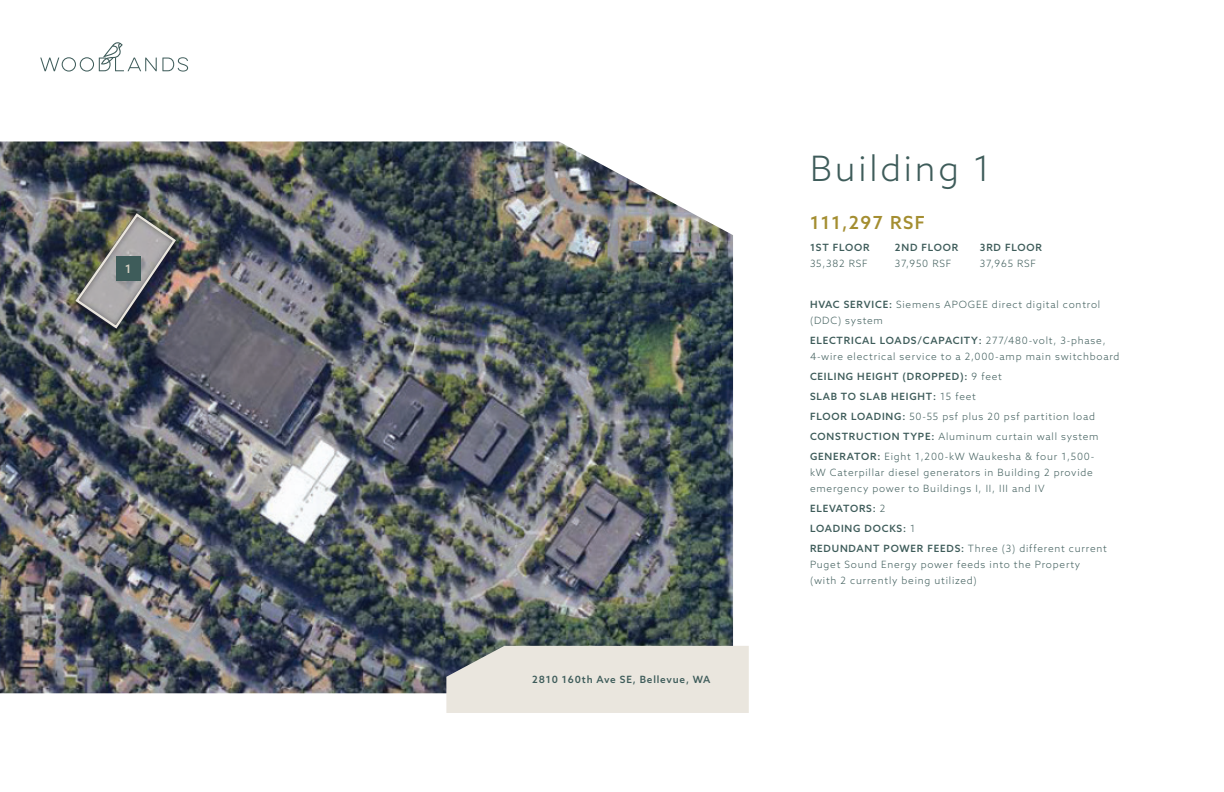
<style>
.page{position:relative;width:1224px;height:792px;background:#fff}
.page>*{position:absolute;margin:0;border:0;box-sizing:border-box;transform-origin:0 0}
.t1{font:300 35px "Azo Sans";letter-spacing:.08em;color:#3e5c5a}
.t2{font:500 18px "Azo Sans";letter-spacing:.08em;color:#a48e31}
.t3{font:500 11.8px "Azo Sans";color:#d8d2c4}
.t4{font:300 10px/16px "Azo Sans";letter-spacing:.08em;color:#3e5c5a}
.t5{font:500 10px/20px "Azo Sans";letter-spacing:.08em;color:#3e5c5a}
.s1{font-weight:500}
.s2{font-weight:300}
</style>
<div class="page">
<svg style="left:40px;top:42px;width:148px;height:30px"></svg>
<img style="left:0;top:142px;width:733px;height:551px">
<div style="left:446px;top:646px;width:303px;height:67px;background:#eae6de"></div>
<div style="left:70px;top:208px;width:111px;height:126px;background:#231f20;opacity:.75"></div>
<img style="left:74px;top:212px;width:104px;height:118px">
<div style="left:116px;top:257px;width:25px;height:24px;background:#3e5c5a"></div>
<p class="t3" style="left:125px;top:261px;width:8px">1</p>
<p class="t5" style="left:532px;top:669px;width:180px">2810 160th Ave SE, Bellevue, WA</p>
<h1 class="t1" style="left:810px;top:145px;width:182px">Building 1</h1>
<h2 class="t2" style="left:810px;top:210px;width:117px">111,297 RSF</h2>
<p class="t5" style="left:895px;top:237px;width:65px">2ND FLOOR</p>
<p class="t4" style="left:895px;top:255px;width:58px">37,950 RSF</p>
<p class="t5" style="left:810px;top:237px;width:61px">1ST FLOOR</p>
<p class="t4" style="left:810px;top:255px;width:59px">35,382 RSF</p>
<p class="t5" style="left:980px;top:237px;width:64px">3RD FLOOR</p>
<p class="t4" style="left:980px;top:255px;width:58px">37,965 RSF</p>
<p class="t4" style="left:810px;top:297px;width:292px"><span class="s1">HVAC SERVICE:</span> Siemens APOGEE direct digital control (DDC) system</p>
<p class="t4" style="left:810px;top:333px;width:311px"><span class="s1">ELECTRICAL LOADS/CAPACITY:</span> 277/480-volt, 3-phase,<br>4-wire electrical service to a 2,000-amp main switchboard</p>
<p class="t4" style="left:810px;top:367px;width:290px;line-height:20px"><span class="s1">CEILING HEIGHT (DROPPED):</span> 9 feet<br><span class="s1">SLAB TO SLAB HEIGHT:</span> 15 feet<br><span class="s1">FLOOR LOADING:</span> 50-55 psf plus 20 psf partition load <span class="s1">CONSTRUCTION TYPE:</span> Aluminum curtain wall system <span class="s1">GENERATOR:</span> Eight 1,200-kW Waukesha &amp; four 1,500-</p>
<p class="t4" style="left:810px;top:465px;width:284px">kW Caterpillar diesel generators in Building 2 provide emergency power to Buildings I, II, III and IV</p>
<p class="t5" style="left:810px;top:499px;width:299px">ELEVATORS: <span class="s2">2<br></span>LOADING DOCKS: <span class="s2">1<br></span>REDUNDANT POWER FEEDS: <span class="s2">Three (3) different current</span></p>
<p class="t4" style="left:810px;top:557px;width:272px">Puget Sound Energy power feeds into the Property (with 2 currently being utilized)</p>
</div>
